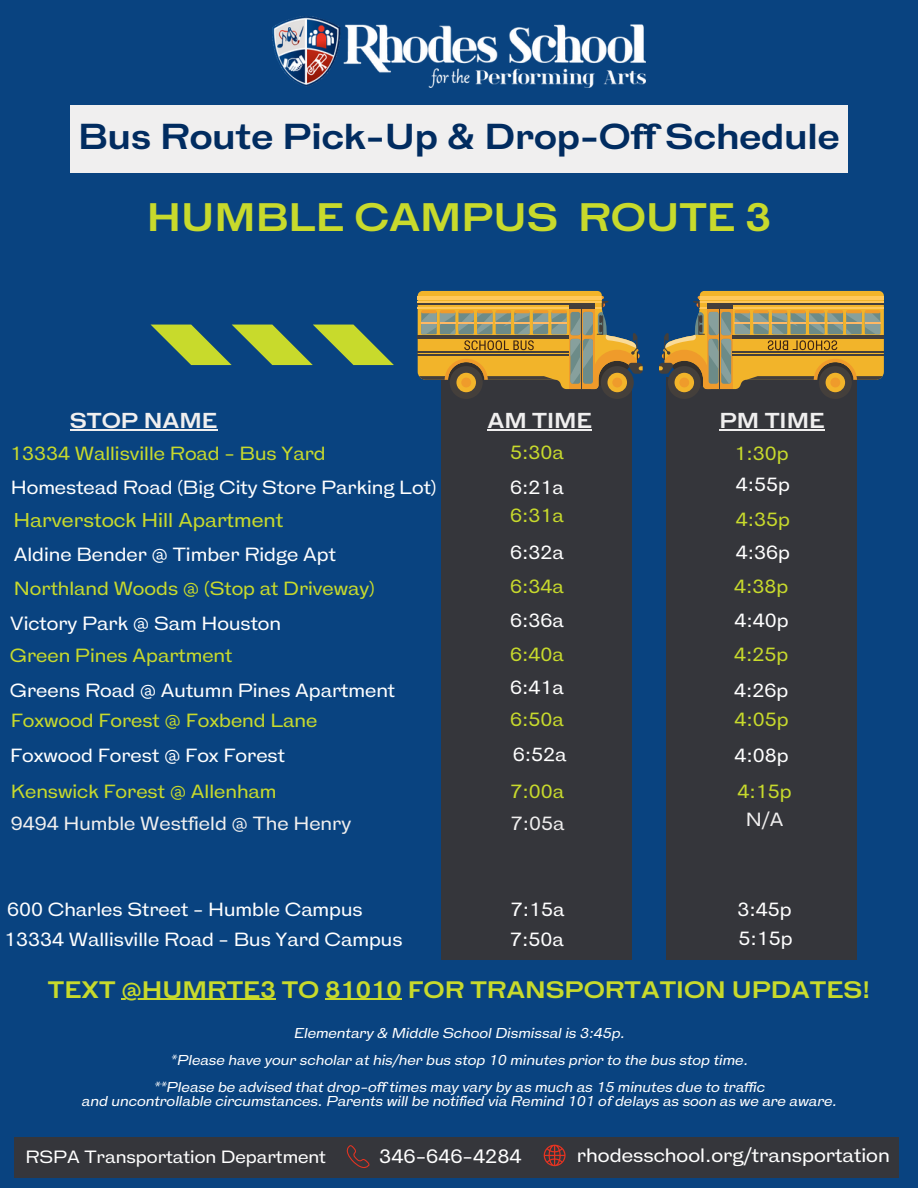
<style>
.page{position:relative;width:918px;height:1188px;background:#094380}
.page>*{position:absolute;margin:0;border:0;box-sizing:border-box;transform-origin:0 0}
.t1{font:700 37.5px "HK Gothic";color:#c8da2c}
.t2{font:700 34.05px "HK Gothic";color:#012c60}
.t3{font:700 22.5px "HK Gothic";color:#c8da2c}
.t4{font:700 20.4px "HK Gothic";color:#f0efef}
.t5{font:500 18.9px "HK Gothic";color:#c8da2c}
.t6{font:500 18.3px "HK Gothic";color:#fff}
.t7{font:500 18px "HK Gothic";color:#fff}
.t8{font:500 18px "HK Gothic";color:#c8da2c}
.t9{font:500 18px "HK Gothic";color:#f0efef}
.t10{font:500 16.8px "HK Gothic";color:#fff}
.t11{font:italic 500 13.5px/27px "HK Gothic";color:#fff;text-align:center}
</style>
<div class="page">
<img style="left:272px;top:16px;width:374px;height:71px">
<div style="left:70px;top:105px;width:777px;height:68px;background:#f0efef"></div>
<div style="left:14px;top:1137px;width:885px;height:41px;background:#35363b"></div>
<svg style="left:544px;top:1145px;width:22px;height:21px"></svg>
<svg style="left:347px;top:1145px;width:23px;height:23px"></svg>
<hr style="left:70px;top:429px;width:147px;height:1px;background:#f0efef">
<div style="left:442px;top:377px;width:190px;height:583px;background:#35363b"></div>
<hr style="left:487px;top:429px;width:105px;height:1px;background:#f0efef">
<div style="left:666px;top:377px;width:190px;height:583px;background:#35363b"></div>
<hr style="left:719px;top:429px;width:106px;height:1px;background:#f0efef">
<svg style="left:151px;top:325px;width:243px;height:40px"></svg>
<div style="left:601px;top:366px;width:33px;height:33px;background:#443f3b;border-radius:50%"></div>
<div style="left:608px;top:373px;width:19px;height:19px;background:#f2b42a;border-radius:50%"></div>
<div style="left:450px;top:366px;width:33px;height:33px;background:#443f3b;border-radius:50%"></div>
<div style="left:456px;top:373px;width:20px;height:19px;background:#f2b42a;border-radius:50%"></div>
<svg style="left:418px;top:291px;width:225px;height:98px"></svg>
<div style="left:668px;top:366px;width:33px;height:33px;background:#443f3b;border-radius:50%"></div>
<div style="left:675px;top:373px;width:19px;height:19px;background:#f2b42a;border-radius:50%"></div>
<div style="left:819px;top:366px;width:33px;height:33px;background:#443f3b;border-radius:50%"></div>
<div style="left:826px;top:373px;width:19px;height:19px;background:#f2b42a;border-radius:50%"></div>
<svg style="left:659px;top:291px;width:225px;height:98px"></svg>
<hr style="left:122px;top:999px;width:154px;height:1px;background:#c8da2c">
<hr style="left:325px;top:999px;width:77px;height:1px;background:#c8da2c">
<h2 class="t2" style="left:78px;top:119px;width:763px">Bus Route Pick-Up &amp; Drop-Off Schedule</h2>
<h1 class="t1" style="left:147px;top:198px;width:626px">HUMBLE CAMPUS ROUTE 3</h1>
<p class="t4" style="left:70px;top:410px;width:149px">STOP NAME</p>
<p class="t4" style="left:487px;top:410px;width:106px">AM TIME</p>
<p class="t4" style="left:719px;top:410px;width:107px">PM TIME</p>
<p class="t8" style="left:10px;top:444px;width:317px">13334 Wallisville Road - Bus Yard</p>
<p class="t8" style="left:510px;top:443px;width:55px">5:30a</p>
<p class="t8" style="left:735px;top:444px;width:56px">1:30p</p>
<p class="t7" style="left:11px;top:478px;width:427px">Homestead Road (Big City Store Parking Lot)</p>
<p class="t7" style="left:510px;top:478px;width:55px">6:21a</p>
<p class="t7" style="left:736px;top:475px;width:56px">4:55p</p>
<p class="t5" style="left:13px;top:510px;width:271px">Harverstock Hill Apartment</p>
<p class="t8" style="left:510px;top:506px;width:55px">6:31a</p>
<p class="t8" style="left:736px;top:509px;width:56px">4:35p</p>
<p class="t7" style="left:14px;top:545px;width:324px">Aldine Bender @ Timber Ridge Apt</p>
<p class="t7" style="left:510px;top:542px;width:55px">6:32a</p>
<p class="t7" style="left:736px;top:542px;width:56px">4:36p</p>
<p class="t8" style="left:14px;top:578px;width:363px">Northland Woods @ (Stop at Driveway)</p>
<p class="t8" style="left:510px;top:576px;width:55px">6:34a</p>
<p class="t8" style="left:734px;top:576px;width:56px">4:38p</p>
<p class="t7" style="left:10px;top:614px;width:272px">Victory Park @ Sam Houston</p>
<p class="t7" style="left:510px;top:611px;width:55px">6:36a</p>
<p class="t7" style="left:735px;top:611px;width:56px">4:40p</p>
<p class="t8" style="left:10px;top:646px;width:224px">Green Pines Apartment</p>
<p class="t8" style="left:510px;top:644px;width:55px">6:40a</p>
<p class="t8" style="left:734px;top:644px;width:56px">4:25p</p>
<p class="t7" style="left:10px;top:681px;width:387px">Greens Road @ Autumn Pines Apartment</p>
<p class="t7" style="left:510px;top:678px;width:55px">6:41a</p>
<p class="t7" style="left:734px;top:681px;width:56px">4:26p</p>
<p class="t8" style="left:11px;top:711px;width:308px">Foxwood Forest @ Foxbend Lane</p>
<p class="t8" style="left:510px;top:709px;width:55px">6:50a</p>
<p class="t8" style="left:735px;top:709px;width:56px">4:05p</p>
<p class="t7" style="left:10px;top:746px;width:276px">Foxwood Forest @ Fox Forest</p>
<p class="t7" style="left:513px;top:744px;width:55px;rotate:1deg">6:52a</p>
<p class="t7" style="left:735px;top:746px;width:56px">4:08p</p>
<p class="t8" style="left:11px;top:782px;width:267px">Kenswick Forest @ Allenham</p>
<p class="t8" style="left:511px;top:782px;width:55px">7:00a</p>
<p class="t8" style="left:737px;top:782px;width:56px">4:15p</p>
<p class="t9" style="left:11px;top:813px;width:342px">9494 Humble Westfield @ The Henry</p>
<p class="t9" style="left:511px;top:813px;width:55px">7:05a</p>
<p class="t9" style="left:746px;top:810px;width:39px">N/A</p>
<p class="t7" style="left:7px;top:900px;width:357px">600 Charles Street - Humble Campus</p>
<p class="t7" style="left:511px;top:900px;width:55px">7:15a</p>
<p class="t7" style="left:737px;top:900px;width:56px">3:45p</p>
<p class="t7" style="left:4px;top:929px;width:400px">13334 Wallisville Road - Bus Yard Campus</p>
<p class="t7" style="left:510px;top:929px;width:55px">7:50a</p>
<p class="t7" style="left:739px;top:929px;width:56px">5:15p</p>
<p class="t3" style="left:48px;top:977px;width:824px">TEXT @HUMRTE3 TO 81010 FOR TRANSPORTATION UPDATES!</p>
<p class="t11" style="left:154px;top:1021px;width:613px">Elementary &amp; Middle School Dismissal is 3:45p.<br>*Please have your scholar at his/her bus stop 10 minutes prior to the bus stop time. **Please be advised that drop-off times may vary by as much as 15 minutes due to traffic</p>
<p class="t11" style="left:82px;top:1088px;width:757px">and uncontrollable circumstances. Parents will be notified via Remind 101 of delays as soon as we are aware.</p>
<p class="t10" style="left:25px;top:1148px;width:302px">RSPA Transportation Department</p>
<p class="t6" style="left:379px;top:1147px;width:144px">346-646-4284</p>
<p class="t6" style="left:577px;top:1146px;width:314px">rhodesschool.org/transportation</p>
</div>
